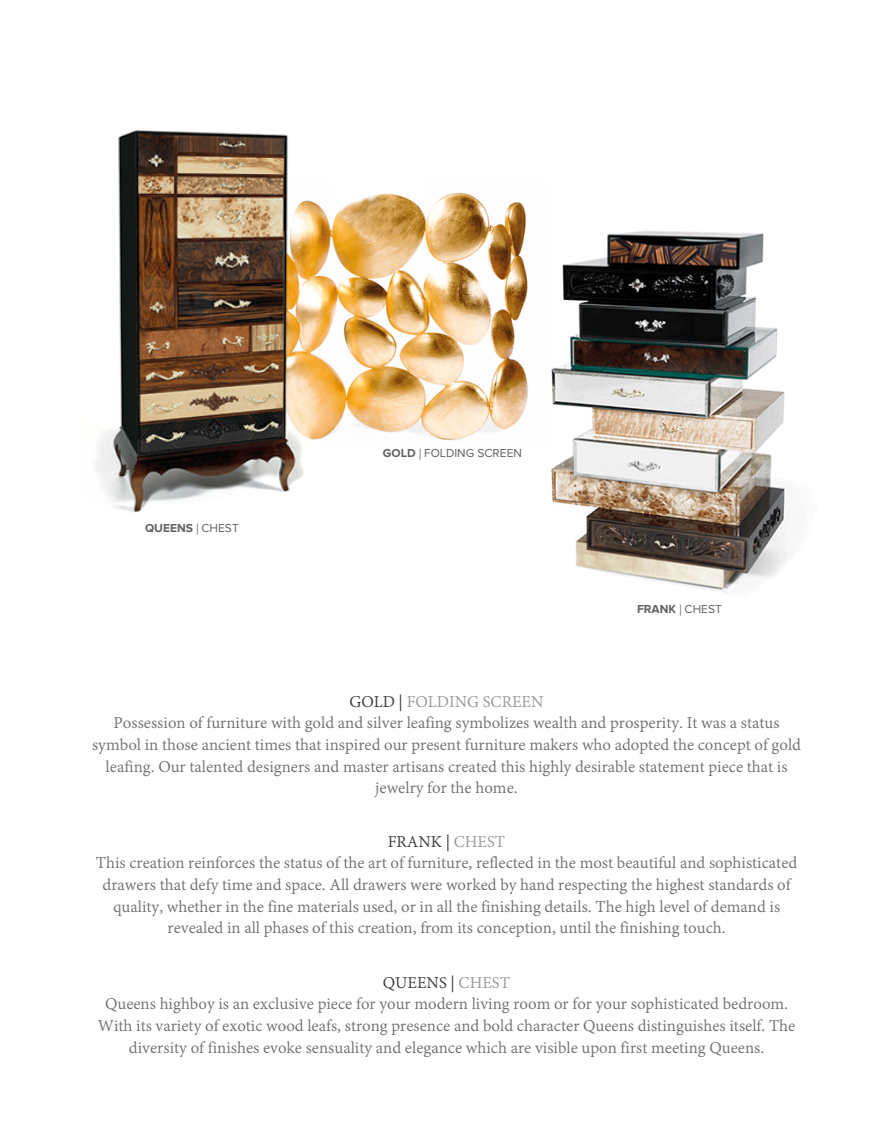
<style>
.page{position:relative;width:893px;height:1140px;background:#fff}
.page>*{position:absolute;margin:0;border:0;box-sizing:border-box;transform-origin:0 0}
.t1{font:18px/21.6px "Adobe Devanagari";color:#6e6f72;text-align:center}
.t2{font:700 12px "Proxima Nova";color:#616264}
.t3{font:12px "Proxima Nova";color:#616264}
.s1{font-family:"Adobe Devanagari";font-weight:400}
.s2{font-weight:400}
.s3{font-weight:700}
.s4{font-family:"Adobe Devanagari"}
.s5{color:#393a3d}
.s6{color:#969799}
</style>
<div class="page">
<img style="left:344px;top:192px;width:178px;height:249px">
<img style="left:522px;top:204px;width:268px;height:388px">
<img style="left:95px;top:130px;width:249px;height:383px">
<p class="t2" style="left:145px;top:521px;width:95px">QUEENS <span class="s1">|</span> <span class="s2">CHEST</span></p>
<p class="t3" style="left:383px;top:446px;width:141px"><span class="s3">GOLD</span> <span class="s4">|</span> FOLDING SCREEN</p>
<p class="t2" style="left:637px;top:602px;width:86px">FRANK <span class="s1">|</span> <span class="s2">CHEST</span></p>
<p class="t1" style="left:92px;top:692px;width:710px"><span class="s5">GOLD |</span> <span class="s6">FOLDING SCREEN<br></span>Possession of furniture with gold and silver leafing symbolizes wealth and prosperity. It was a status symbol in those ancient times that inspired our present furniture makers who adopted the concept of gold leafing. Our talented designers and master artisans created this highly desirable statement piece that is jewelry for the home.</p>
<p class="t1" style="left:96px;top:832px;width:703px"><span class="s5">FRANK |</span> <span class="s6">CHEST<br></span>This creation reinforces the status of the art of furniture, reflected in the most beautiful and sophisticated drawers that defy time and space. All drawers were worked by hand respecting the highest standards of quality, whether in the fine materials used, or in all the finishing details. The high level of demand is revealed in all phases of this creation, from its conception, until the finishing touch.</p>
<p class="t1" style="left:98px;top:973px;width:699px"><span class="s5">QUEENS |</span> <span class="s6">CHEST<br></span>Queens highboy is an exclusive piece for your modern living room or for your sophisticated bedroom.<br>With its variety of exotic wood leafs, strong presence and bold character Queens distinguishes itself. The diversity of finishes evoke sensuality and elegance which are visible upon first meeting Queens.</p>
</div>
